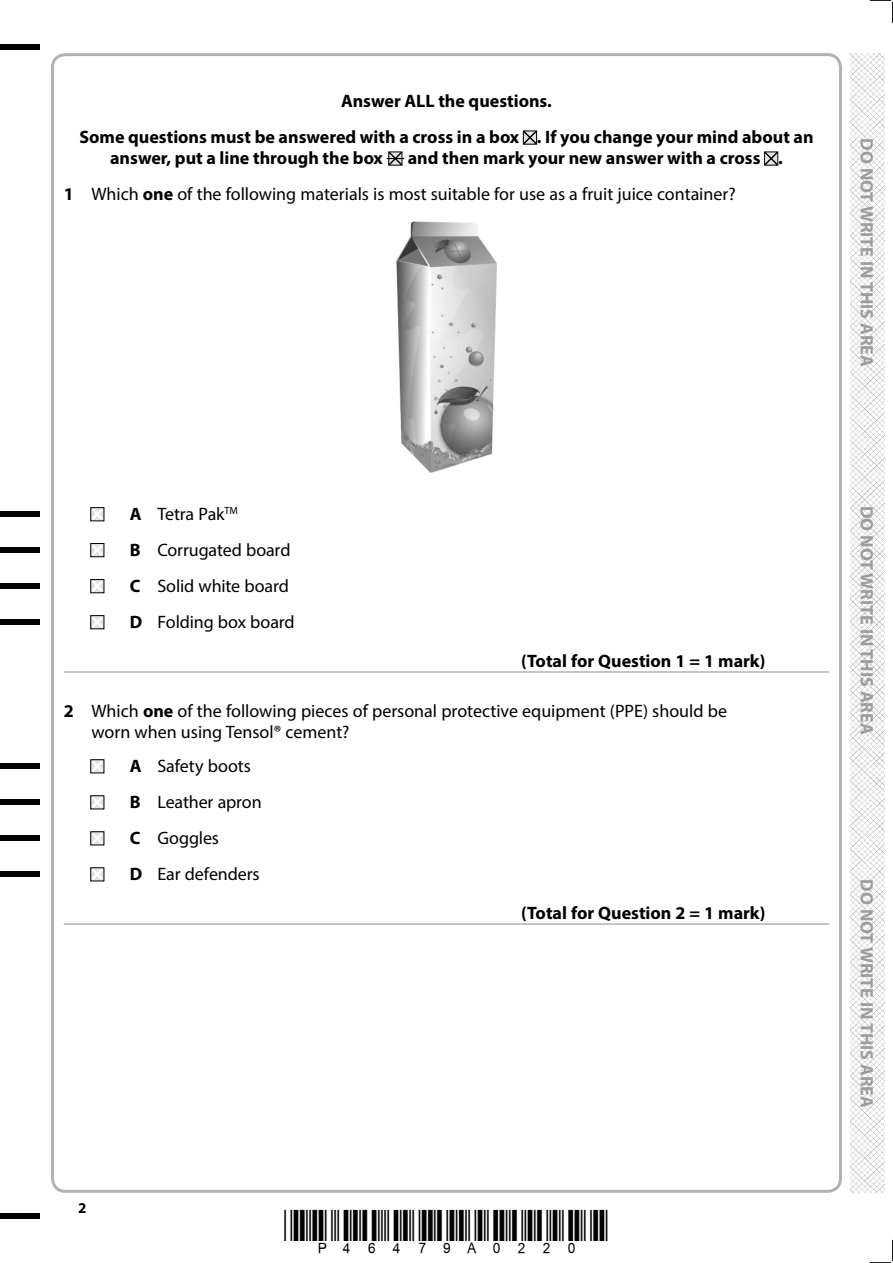
<style>
.page{position:relative;width:893px;height:1263px;background:#fff}
.page>*{position:absolute;margin:0;border:0;box-sizing:border-box;transform-origin:0 0}
.t1{font:18px/36px "Myriad Pro";color:#000}
.t2{font:700 18px/36px "Myriad Pro";color:#000;text-align:center}
.t3{font:700 18px "Myriad Pro";color:#9d9d9c}
.t4{font:700 15px "Myriad Pro";color:#000}
.s1{font-weight:700}
</style>
<div class="page">
<div style="left:0;top:44px;width:40px;height:5px;background:#000"></div>
<div style="left:0;top:1214px;width:40px;height:5px;background:#000"></div>
<svg style="left:870px;top:0;width:23px;height:23px"></svg>
<svg style="left:870px;top:1240px;width:23px;height:23px"></svg>
<hr style="left:64px;top:671px;width:765px;height:2px;background:#b3b2b2">
<hr style="left:64px;top:923px;width:765px;height:2px;background:#b3b2b2">
<svg style="left:522px;top:130px;width:16px;height:15px"></svg>
<svg style="left:387px;top:151px;width:17px;height:15px"></svg>
<svg style="left:764px;top:151px;width:15px;height:15px"></svg>
<img style="left:397px;top:221px;width:99px;height:252px">
<div style="left:0;top:511px;width:40px;height:5px;background:#000"></div>
<div style="left:0;top:547px;width:40px;height:6px;background:#000"></div>
<svg style="left:90px;top:507px;width:15px;height:15px"></svg>
<svg style="left:90px;top:543px;width:15px;height:15px"></svg>
<div style="left:0;top:583px;width:40px;height:5px;background:#000"></div>
<div style="left:0;top:619px;width:40px;height:5px;background:#000"></div>
<svg style="left:90px;top:579px;width:15px;height:15px"></svg>
<svg style="left:90px;top:615px;width:15px;height:15px"></svg>
<div style="left:0;top:763px;width:40px;height:5px;background:#000"></div>
<div style="left:0;top:799px;width:40px;height:5px;background:#000"></div>
<svg style="left:90px;top:759px;width:15px;height:15px"></svg>
<svg style="left:90px;top:795px;width:15px;height:15px"></svg>
<div style="left:0;top:835px;width:40px;height:6px;background:#000"></div>
<div style="left:0;top:871px;width:40px;height:6px;background:#000"></div>
<svg style="left:90px;top:831px;width:15px;height:15px"></svg>
<svg style="left:90px;top:867px;width:15px;height:15px"></svg>
<img style="left:850px;top:53px;width:34px;height:1140px">
<p class="t2" style="left:79px;top:82px;width:736px">Answer ALL the questions.<br>Some questions must be answered with a cross in a box . If you change your mind about an</p>
<p class="t2" style="left:110px;top:139px;width:274px">answer, put a line through the box</p>
<p class="t1" style="left:64px;top:140px;width:721px;text-indent:344px"><span class="s1">and then mark your new answer with a cross .<br>1</span> Which <span class="s1">one</span> of the following materials is most suitable for use as a fruit juice container?</p>
<p class="t3" style="left:878px;top:138px;width:230px;rotate:90deg">DO NOT WRITE IN THIS AREA</p>
<p class="t1" style="left:130px;top:496px;width:166px"><span class="s1">A</span> Tetra Pak<sup>TM<br></sup><span class="s1">B</span> Corrugated board<br><span class="s1">C</span> Solid white board<br><span class="s1">D</span> Folding box board</p>
<p class="t2" style="left:521px;top:642px;width:246px">(Total for Question 1 = 1 mark)</p>
<p class="t1" style="left:91px;top:700px;width:637px;line-height:21px;text-indent:-28px"><span class="s1">2</span> Which <span class="s1">one</span> of the following pieces of personal protective equipment (PPE) should be worn when using Tensol® cement?</p>
<p class="t1" style="left:130px;top:748px;width:133px"><span class="s1">A</span> Safety boots<br><span class="s1">B</span> Leather apron<br><span class="s1">C</span> Goggles<br><span class="s1">D</span> Ear defenders</p>
<p class="t2" style="left:521px;top:894px;width:246px">(Total for Question 2 = 1 mark)</p>
<p class="t4" style="left:78px;top:1198px;width:10px">2</p>
<p class="t3" style="left:878px;top:506px;width:230px;rotate:90deg">DO NOT WRITE IN THIS AREA</p>
<p class="t3" style="left:878px;top:879px;width:230px;rotate:90deg">DO NOT WRITE IN THIS AREA</p>
</div>
